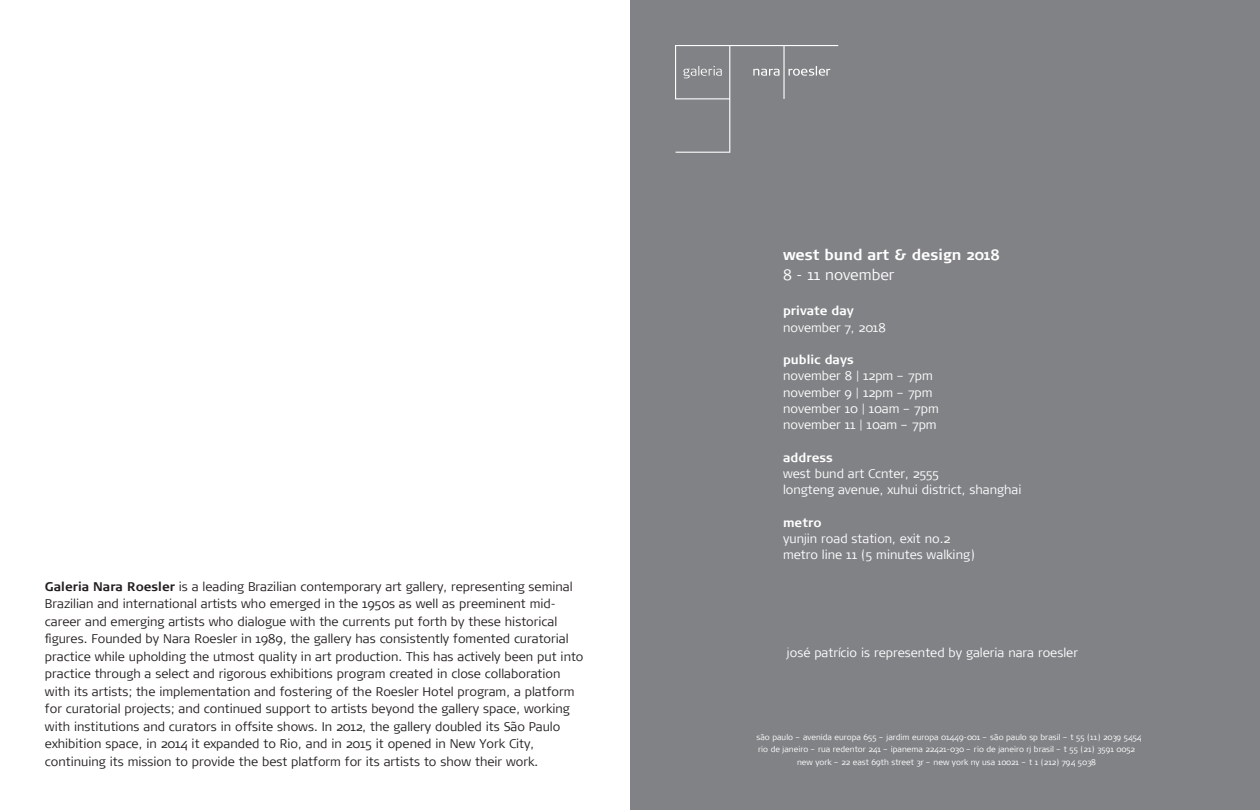
<style>
.page{position:relative;width:1260px;height:810px;background:#fff}
.page>*{position:absolute;margin:0;border:0;box-sizing:border-box;transform-origin:0 0}
.t1{font:700 15px "Signa";color:#fff}
.t2{font:300 15px "Signa";color:#fff}
.t3{font:300 12.5px/17.5px "Signa";color:#231f20}
.t4{font:300 12.5px/16.2px "Signa";color:#fff}
.t5{font:700 12.5px "Signa";color:#fff}
.t6{font:300 8.12px "Signa";color:#fff}
.s1{font-weight:700}
</style>
<div class="page">
<div style="left:630px;top:0;width:630px;height:810px;background:#808285"></div>
<svg style="left:675px;top:45px;width:163px;height:108px"></svg>
<p class="t3" style="left:45px;top:578px;width:540px"><span class="s1">Galeria Nara Roesler</span> is a leading Brazilian contemporary art gallery, representing seminal Brazilian and international artists who emerged in the 1950s as well as preeminent mid&shy;career and emerging artists who dialogue with the currents put forth by these historical figures. Founded by Nara Roesler in 1989, the gallery has consistently fomented curatorial practice while upholding the utmost quality in art production. This has actively been put into practice through a select and rigorous exhibitions program created in close collaboration with its artists; the implementation and fostering of the Roesler Hotel program, a platform for curatorial projects; and continued support to artists beyond the gallery space, working with institutions and curators in offsite shows. In 2012, the gallery doubled its São Paulo exhibition space, in 2014 it expanded to Rio, and in 2015 it opened in New York City, continuing its mission to provide the best platform for its artists to show their work.</p>
<p class="t1" style="left:783px;top:246px;width:218px">west bund art &amp; design 2018</p>
<p class="t2" style="left:783px;top:266px;width:113px">8 - 11 november</p>
<p class="t5" style="left:783px;top:304px;width:72px">private day</p>
<p class="t4" style="left:783px;top:319px;width:104px">november 7, 2018</p>
<p class="t5" style="left:783px;top:352px;width:72px">public days</p>
<p class="t4" style="left:783px;top:368px;width:157px">november 8 | 12pm – 7pm november 9 | 12pm – 7pm november 10 | 10am – 7pm november 11 | 10am – 7pm</p>
<p class="t5" style="left:783px;top:450px;width:51px">address</p>
<p class="t4" style="left:783px;top:465px;width:240px">west bund art Ccnter, 2555<br>longteng avenue, xuhui district, shanghai</p>
<p class="t5" style="left:783px;top:515px;width:40px">metro</p>
<p class="t4" style="left:783px;top:530px;width:193px">yunjin road station, exit no.2 metro line 11 (5 minutes walking)</p>
<p class="t4" style="left:787px;top:644px;width:293px">josé patrício is represented by galeria nara roesler</p>
<p class="t6" style="left:757px;top:732px;width:387px">são paulo – avenida europa 655 – jardim europa 01449-001 – são paulo sp brasil – t 55 (11) 2039 5454</p>
<p class="t6" style="left:758px;top:745px;width:378px">rio de janeiro – rua redentor 241 – ipanema 22421-030 – rio de janeiro rj brasil – t 55 (21) 3591 0052</p>
<p class="t6" style="left:797px;top:757px;width:300px">new york – 22 east 69th street 3r – new york ny usa 10021 – t 1 (212) 794 5038</p>
</div>
